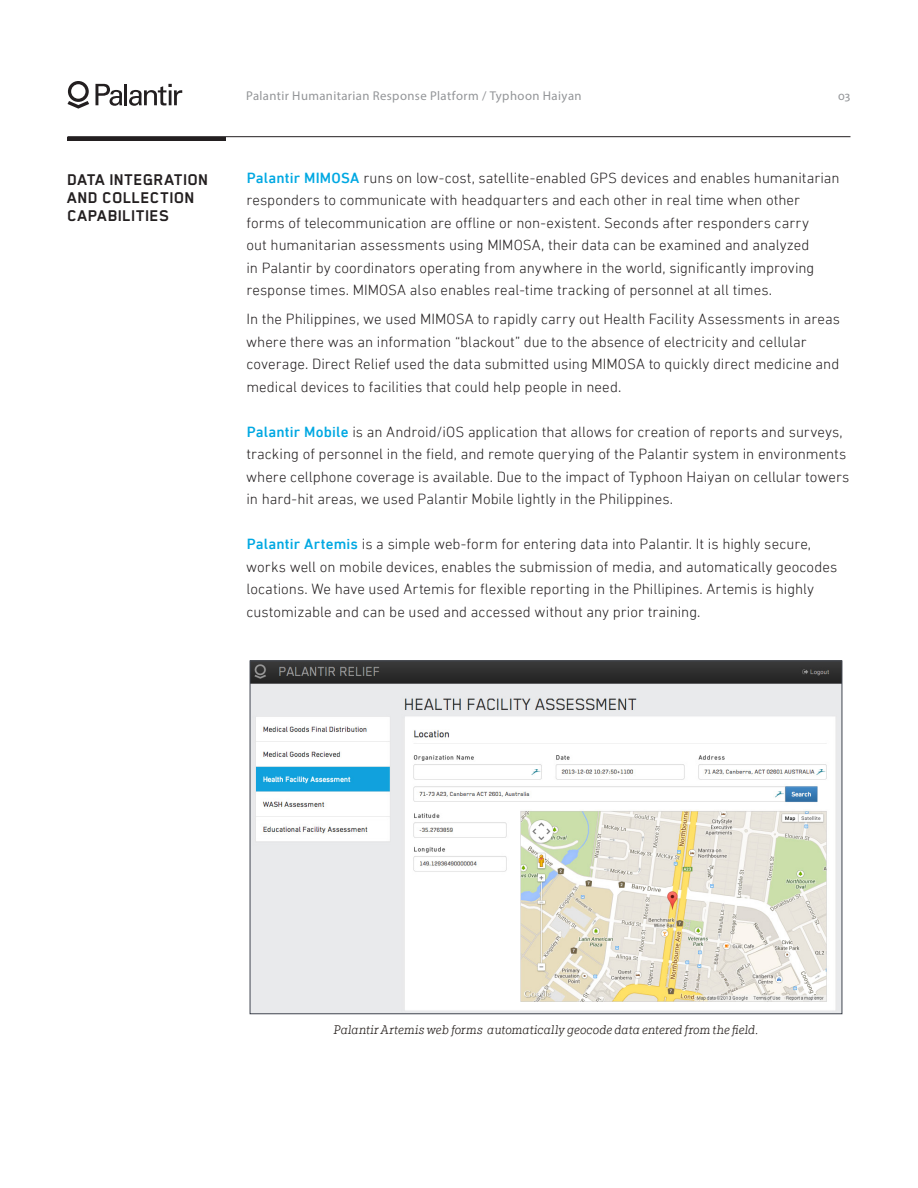
<style>
.page{position:relative;width:918px;height:1188px;background:#fff}
.page>*{position:absolute;margin:0;border:0;box-sizing:border-box;transform-origin:0 0}
.Section_Title{font:700 18px/18px "Blender Pro";letter-spacing:.005em;color:#231f20}
.Body{font:300 15px/22.5px "DIN Next LTW04";color:#231f20}
.Body-2{font:italic 300 13.5px "Egyptian Slate Pro";letter-spacing:.005em;color:#241e1b}
.t1{font:12.75px "Myriad Pro";letter-spacing:.03em;color:#939598}
.s1{font-weight:500;color:#00a8e2}
</style>
<div class="page">
<hr style="left:124px;top:84px;width:3px;height:21px;background:#231f20">
<svg style="left:129px;top:84px;width:53px;height:22px"></svg>
<svg style="left:67px;top:81px;width:22px;height:28px"></svg>
<svg style="left:95px;top:84px;width:27px;height:22px"></svg>
<hr style="left:68px;top:136px;width:782px;height:1px;background:#231f20">
<hr style="left:68px;top:137px;width:158px;height:3px;background:#231f20">
<img style="left:252px;top:663px;width:588px;height:349px">
<p class="t1" style="left:246px;top:87px;width:337px">Palantir Humanitarian Response Platform / Typhoon Haiyan</p>
<p class="t1" style="left:838px;top:87px;width:14px">03</p>
<p class="Section_Title" style="left:68px;top:170px;width:143px">DATA INTEGRATION<br>AND COLLECTION<br>CAPABILITIES</p>
<p class="Body" style="left:246px;top:166px;width:595px"><span class="s1">Palantir MIMOSA</span> runs on low-cost, satellite-enabled GPS devices and enables humanitarian responders to communicate with headquarters and each other in real time when other forms of telecommunication are offline or non-existent. Seconds after responders carry<br>out humanitarian assessments using MIMOSA, their data can be examined and analyzed<br>in Palantir by coordinators operating from anywhere in the world, significantly improving response times. MIMOSA also enables real-time tracking of personnel at all times.</p>
<p class="Body" style="left:246px;top:308px;width:595px">In the Philippines, we used MIMOSA to rapidly carry out Health Facility Assessments in areas where there was an information “blackout” due to the absence of electricity and cellular coverage. Direct Relief used the data submitted using MIMOSA to quickly direct medicine and medical devices to facilities that could help people in need.</p>
<p class="Body" style="left:246px;top:420px;width:605px"><span class="s1">Palantir Mobile</span> is an Android/iOS application that allows for creation of reports and surveys, tracking of personnel in the field, and remote querying of the Palantir system in environments where cellphone coverage is available. Due to the impact of Typhoon Haiyan on cellular towers in hard-hit areas, we used Palantir Mobile lightly in the Philippines.</p>
<p class="Body" style="left:246px;top:533px;width:593px"><span class="s1">Palantir Artemis</span> is a simple web-form for entering data into Palantir. It is highly secure, works well on mobile devices, enables the submission of media, and automatically geocodes locations. We have used Artemis for flexible reporting in the Phillipines. Artemis is highly customizable and can be used and accessed without any prior training.</p>
<p class="Body-2" style="left:334px;top:1023px;width:426px">Palantir Artemis web forms automatically geocode data entered from the field.</p>
</div>
